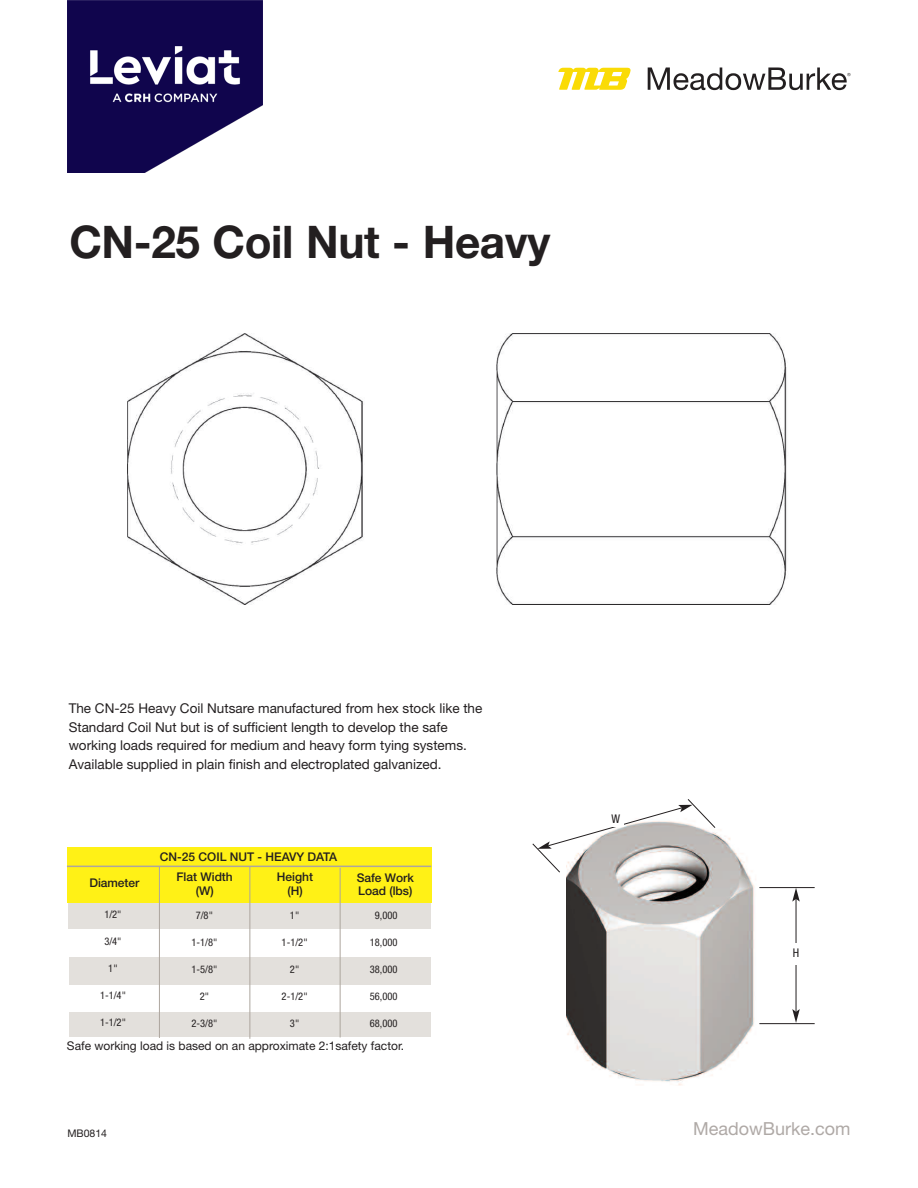
<style>
.page{position:relative;width:918px;height:1188px;background:#fff}
.page>*{position:absolute;margin:0;border:0;box-sizing:border-box;transform-origin:0 0}
.t1{font:700 45px "Helvetica Neue LT Std";letter-spacing:-.01em;color:#231f20}
.t2{font:18px "Helvetica Neue";color:#afa9a6}
.t3{font:13.5px/18.9px "Helvetica Neue";color:#231f20}
.t4{font:500 12px/13.5px "Helvetica Neue";color:#231f20;text-align:center}
.t5{font:12px "Helvetica Neue";color:#231f20}
.t6{font:condensed 12px "Helvetica Neue";color:#231f20}
.t7{font:condensed 10.5px "Helvetica Neue";color:#231f20}
.t8{font:10.5px "Helvetica Neue";color:#231f20}
.t9{font:condensed 10.35px "Helvetica Neue";color:#231f20}
.s1{font-style:inherit}
</style>
<div class="page">
<img style="left:68px;top:0;width:194px;height:173px">
<svg style="left:558px;top:68px;width:73px;height:22px"></svg>
<svg style="left:648px;top:68px;width:203px;height:22px"></svg>
<img style="left:567px;top:834px;width:188px;height:251px">
<hr style="left:759px;top:887px;width:56px;height:1px;background:#231f20">
<hr style="left:759px;top:1023px;width:56px;height:1px;background:#231f20">
<hr style="left:796px;top:899px;width:1px;height:113px;background:#231f20">
<svg style="left:792px;top:888px;width:8px;height:14px"></svg>
<svg style="left:792px;top:1009px;width:8px;height:14px"></svg>
<svg style="left:532px;top:799px;width:184px;height:74px"></svg>
<div style="left:608px;top:813px;width:16px;height:14px;background:#fff"></div>
<div style="left:787px;top:943px;width:18px;height:22px;background:#fff"></div>
<svg style="left:127px;top:333px;width:660px;height:272px"></svg>
<div style="left:68px;top:901px;width:363px;height:28px;background:#e3e0dc"></div>
<div style="left:67px;top:847px;width:364px;height:56px;background:#fff116"></div>
<hr style="left:67px;top:866px;width:364px;height:1px;background:#ada69e">
<div style="left:69px;top:958px;width:361px;height:27px;background:#e3e0dc"></div>
<div style="left:69px;top:1012px;width:361px;height:25px;background:#e3e0dc"></div>
<hr style="left:250px;top:867px;width:1px;height:172px;background:#ada69e">
<hr style="left:159px;top:866px;width:1px;height:172px;background:#ada69e">
<hr style="left:340px;top:868px;width:1px;height:170px;background:#ada69e">
<p class="t1" style="left:69px;top:214px;width:482px">CN-25 Coil Nut - Heavy</p>
<p class="t3" style="left:69px;top:698px;width:415px">The CN-25 Heavy Coil Nutsare manufactured from hex stock like <span class="s1">t</span>he Standard Coil Nut but is of sufficient length to develop the safe working loads required for medium and heavy form tying systems<span class="s1">.<br>Available supplied in plain finish and electroplated galvanized.</span></p>
<p class="t3" style="left:67px;top:729px;width:55px">systems.</p>
<p class="t4" style="left:160px;top:850px;width:179px">CN-25 COIL NUT - HEAVY DATA</p>
<p class="t4" style="left:89px;top:876px;width:52px">Diameter</p>
<p class="t4" style="left:176px;top:870px;width:58px">Flat Width (W)</p>
<p class="t4" style="left:277px;top:870px;width:38px">Height (H)</p>
<p class="t4" style="left:357px;top:871px;width:59px;text-align:left">Safe Work<br>Load (lbs)</p>
<p class="t7" style="left:104px;top:909px;width:19px">1/2"</p>
<p class="t7" style="left:104px;top:936px;width:19px">3/4"</p>
<p class="t7" style="left:108px;top:963px;width:11px">1"</p>
<p class="t7" style="left:100px;top:990px;width:27px">1-1/4"</p>
<p class="t7" style="left:100px;top:1017px;width:27px">1-1/2"</p>
<p class="t7" style="left:290px;top:909px;width:11px">1"</p>
<p class="t7" style="left:282px;top:936px;width:27px">1-1/2"</p>
<p class="t7" style="left:290px;top:963px;width:11px">2"</p>
<p class="t7" style="left:282px;top:990px;width:27px">2-1/2"</p>
<p class="t7" style="left:290px;top:1017px;width:11px">3"</p>
<p class="t7" style="left:375px;top:909px;width:24px">9,000</p>
<p class="t7" style="left:370px;top:936px;width:29px">18,000</p>
<p class="t7" style="left:370px;top:963px;width:29px">38,000</p>
<p class="t7" style="left:370px;top:990px;width:29px">56,000</p>
<p class="t7" style="left:370px;top:1017px;width:29px">68,000</p>
<p class="t5" style="left:67px;top:1039px;width:339px">Safe working load is based on an approximate 2:1safety factor.</p>
<p class="t7" style="left:196px;top:909px;width:19px">7/8"</p>
<p class="t7" style="left:191px;top:936px;width:27px">1-1/8"</p>
<p class="t7" style="left:191px;top:963px;width:27px">1-5/8"</p>
<p class="t7" style="left:200px;top:990px;width:11px">2"</p>
<p class="t7" style="left:191px;top:1017px;width:27px">2-3/8"</p>
<p class="t9" style="left:606px;top:808px;width:27px">2-3/8"</p>
<p class="t6" style="left:612px;top:812px;width:10px">W</p>
<p class="t6" style="left:793px;top:946px;width:8px">H</p>
<p class="t8" style="left:68px;top:1127px;width:41px">MB0814</p>
<p class="t2" style="left:693px;top:1118px;width:159px">MeadowBurke.com</p>
</div>
